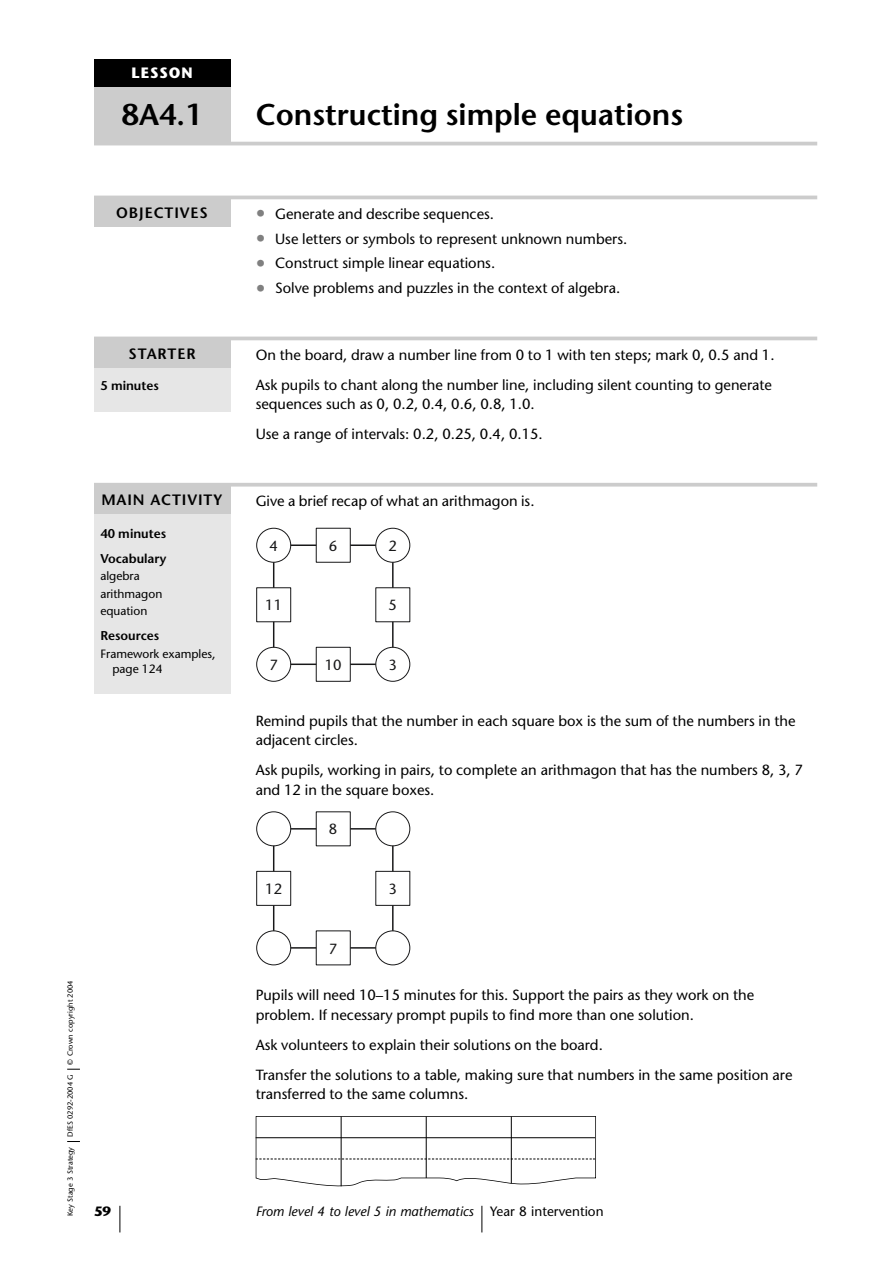
<style>
.page{position:relative;width:893px;height:1263px;background:#fff}
.page>*{position:absolute;margin:0;border:0;box-sizing:border-box;transform-origin:0 0}
.t1{font:600 30px "Stone Sans";color:#000}
.t2{font:600 15px "Stone Sans";letter-spacing:.055em;color:#000}
.t3{font:700 15px "Stone Sans";letter-spacing:.065em;color:#fff}
.t4{font:14.7px/30px "Stone Sans";color:#000}
.t5{font:14.7px "Stone Sans";color:#181819}
.t6{font:italic 13.5px "Stone Sans";color:#000}
.t7{font:700 13.5px "Stone Sans";color:#000}
.t8{font:600 12.75px/25.5px "Stone Sans";color:#000}
.t9{font:12px/17.2px "Stone Sans";color:#000}
.t10{font:7.5px "Stone Sans";color:#000}
.s1{font-size:19.5px;color:#808080}
.s2{font-style:normal}
</style>
<div class="page">
<div style="left:94px;top:366px;width:136px;height:46px;background:#e6e6e6"></div>
<div style="left:94px;top:514px;width:136px;height:180px;background:#e6e6e6"></div>
<svg style="left:67px;top:1069px;width:13px;height:1px"></svg>
<svg style="left:67px;top:1141px;width:13px;height:1px"></svg>
<svg style="left:119px;top:1206px;width:1px;height:26px"></svg>
<svg style="left:481px;top:1206px;width:1px;height:26px"></svg>
<hr style="left:94px;top:196px;width:723px;height:3px;background:#ccc">
<hr style="left:94px;top:337px;width:723px;height:3px;background:#ccc">
<svg style="left:94px;top:483px;width:723px;height:4px;background:#d0d0d0"></svg>
<div style="left:94px;top:487px;width:136px;height:27px;background:#ccc"></div>
<div style="left:94px;top:340px;width:136px;height:28px;background:#ccc"></div>
<div style="left:94px;top:199px;width:136px;height:28px;background:#ccc"></div>
<div style="left:94px;top:75px;width:136px;height:69px;background:#ccc"></div>
<div style="left:94px;top:60px;width:136px;height:27px;background:#000"></div>
<hr style="left:94px;top:142px;width:723px;height:3px;background:#ccc">
<div style="left:273px;top:545px;width:120px;height:120px;border:1px solid #181819"></div>
<div style="left:256px;top:647px;width:35px;height:35px;background:#fff;border:1px solid #181819;border-radius:50%"></div>
<div style="left:316px;top:647px;width:35px;height:35px;background:#fff;border:1px solid #181819"></div>
<div style="left:375px;top:647px;width:35px;height:35px;background:#fff;border:1px solid #181819;border-radius:50%"></div>
<div style="left:256px;top:587px;width:35px;height:35px;background:#fff;border:1px solid #181819"></div>
<div style="left:375px;top:587px;width:35px;height:35px;background:#fff"></div>
<div style="left:256px;top:528px;width:35px;height:35px;background:#fff;border:1px solid #181819;border-radius:50%"></div>
<div style="left:316px;top:528px;width:35px;height:35px;background:#fff;border:1px solid #181819"></div>
<div style="left:375px;top:528px;width:35px;height:35px;background:#fff;border:1px solid #181819;border-radius:50%"></div>
<div style="left:273px;top:828px;width:120px;height:121px;border:1px solid #181819"></div>
<div style="left:256px;top:930px;width:35px;height:35px;background:#fff;border:1px solid #181819;border-radius:50%"></div>
<div style="left:316px;top:930px;width:35px;height:35px;background:#fff;border:1px solid #181819"></div>
<div style="left:375px;top:930px;width:35px;height:35px;background:#fff;border:1px solid #181819;border-radius:50%"></div>
<div style="left:256px;top:871px;width:35px;height:35px;background:#fff;border:1px solid #181819"></div>
<div style="left:375px;top:871px;width:35px;height:35px;background:#fff;border:1px solid #181819"></div>
<div style="left:256px;top:811px;width:35px;height:35px;background:#fff;border:1px solid #181819;border-radius:50%"></div>
<div style="left:316px;top:811px;width:35px;height:35px;background:#fff;border:1px solid #181819"></div>
<div style="left:375px;top:811px;width:35px;height:35px;background:#fff;border:1px solid #181819;border-radius:50%"></div>
<svg style="left:256px;top:1116px;width:340px;height:71px"></svg>
<hr style="left:341px;top:1117px;width:1px;height:69px;background:#000">
<hr style="left:426px;top:1117px;width:1px;height:61px;background:#000">
<hr style="left:511px;top:1117px;width:1px;height:66px;background:#000">
<p class="t3" style="left:132px;top:67px;width:62px">LESSON</p>
<h1 class="t1" style="left:122px;top:103px;width:82px">8A4.1</h1>
<h1 class="t1" style="left:256px;top:103px;width:429px">Constructing simple equations</h1>
<p class="t2" style="left:116px;top:207px;width:93px">OBJECTIVES</p>
<p class="t2" style="left:129px;top:348px;width:68px">STARTER</p>
<p class="t8" style="left:100px;top:374px;width:60px">5 minutes</p>
<p class="t4" style="left:256px;top:200px;width:240px"><span class="s1">•</span> Generate and describe sequences.</p>
<p class="t4" style="left:256px;top:225px;width:373px"><span class="s1">•</span> Use letters or symbols to represent unknown numbers.</p>
<p class="t4" style="left:256px;top:250px;width:241px"><span class="s1">•</span> Construct simple linear equations.</p>
<p class="t4" style="left:256px;top:275px;width:366px"><span class="s1">•</span> Solve problems and puzzles in the context of algebra.</p>
<p class="t4" style="left:256px;top:341px;width:520px">On the board, draw a number line from 0 to 1 with ten steps; mark 0, 0.5 and 1.<br>Ask pupils to chant along the number line, including silent counting to generate</p>
<p class="t4" style="left:256px;top:391px;width:289px">sequences such as 0, 0.2, 0.4, 0.6, 0.8, 1.0.<br>Use a range of intervals: 0.2, 0.25, 0.4, 0.15.</p>
<p class="t10" style="left:67px;top:1065px;width:86px;rotate:-90deg">© Crown copyright 2004</p>
<p class="t10" style="left:67px;top:1137px;width:64px;rotate:-90deg">DfES 0292-2004 G</p>
<p class="t10" style="left:67px;top:1216px;width:71px;rotate:-90deg">Key Stage 3 Strategy</p>
<p class="t2" style="left:101px;top:494px;width:123px">MAIN ACTIVITY</p>
<p class="t8" style="left:100px;top:522px;width:67px">40 minutes<br>Vocabulary</p>
<p class="t9" style="left:100px;top:569px;width:63px">algebra arithmagon equation</p>
<p class="t8" style="left:100px;top:625px;width:60px">Resources</p>
<p class="t9" style="left:112px;top:647px;width:105px;line-height:15px;text-indent:-12px">Framework examples, page 124</p>
<p class="t4" style="left:256px;top:488px;width:280px">Give a brief recap of what an arithmagon is.</p>
<p class="t5" style="left:269px;top:540px;width:10px">4</p>
<p class="t5" style="left:329px;top:540px;width:10px">6</p>
<p class="t5" style="left:388px;top:540px;width:10px">2</p>
<p class="t5" style="left:265px;top:600px;width:18px">11</p>
<p class="t5" style="left:388px;top:600px;width:10px">5</p>
<p class="t5" style="left:269px;top:659px;width:10px">7</p>
<p class="t5" style="left:325px;top:659px;width:18px">10</p>
<p class="t5" style="left:388px;top:659px;width:10px">3</p>
<p class="t4" style="left:256px;top:713px;width:541px;line-height:19.5px">Remind pupils that the number in each square box is the sum of the numbers in the adjacent circles.</p>
<p class="t4" style="left:256px;top:762px;width:549px;line-height:19.5px">Ask pupils, working in pairs, to complete an arithmagon that has the numbers 8, 3, 7 and 12 in the square boxes.</p>
<p class="t5" style="left:329px;top:824px;width:10px">8</p>
<p class="t5" style="left:265px;top:883px;width:18px">12</p>
<p class="t5" style="left:388px;top:883px;width:10px">3</p>
<p class="t5" style="left:329px;top:943px;width:10px">7</p>
<p class="t4" style="left:256px;top:987px;width:500px;line-height:19.5px">Pupils will need 10–15 minutes for this. Support the pairs as they work on the problem. If necessary prompt pupils to find more than one solution.</p>
<p class="t4" style="left:256px;top:1031px;width:538px">Ask volunteers to explain their solutions on the board.<br>Transfer the solutions to a table, making sure that numbers in the same position are</p>
<p class="t4" style="left:256px;top:1081px;width:214px">transferred to the same columns.</p>
<p class="t7" style="left:94px;top:1206px;width:19px">59</p>
<p class="t6" style="left:256px;top:1206px;width:349px">From level 4 to level 5 in mathematics <span class="s2">Year 8 intervention</span></p>
</div>
